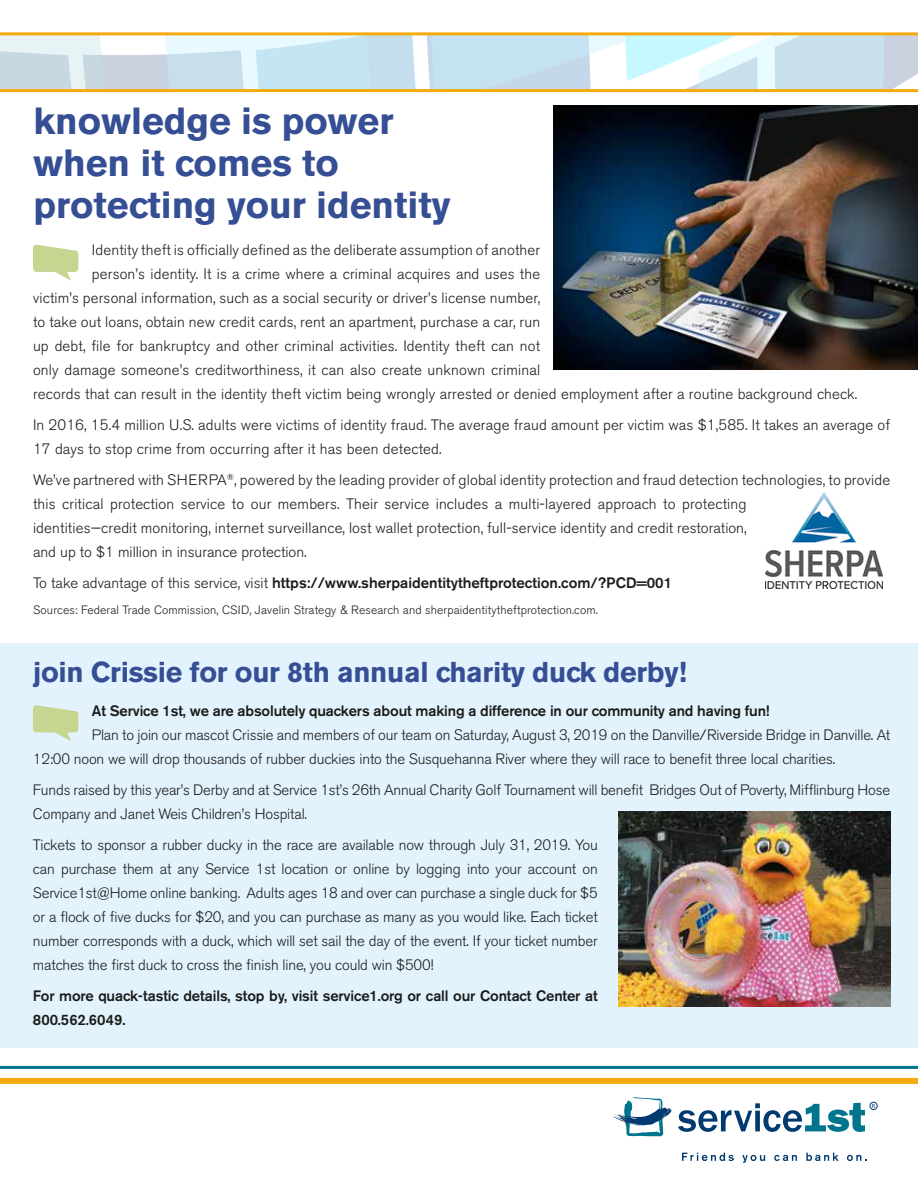
<style>
.page{position:relative;width:918px;height:1188px;background:#fff}
.page>*{position:absolute;margin:0;border:0;box-sizing:border-box;transform-origin:0 0}
.t1{font:700 37.5px/42px "Akzidenz Grotesk BE";color:#354e94}
.t2{font:700 28.5px "Akzidenz Grotesk BE";letter-spacing:-.01em;color:#354e94}
.t3{font:300 15px/24px "Akzidenz Grotesk BE";letter-spacing:.01em;color:#1c1c1a}
.t4{font:300 15px/24px "Akzidenz Grotesk BE";letter-spacing:-.01em;color:#1c1c1a}
.t5{font:500 15px/24px "Akzidenz Grotesk BE";letter-spacing:-.01em;color:#1c1c1a}
.t6{font:300 12px "Akzidenz Grotesk BE";letter-spacing:.01em;color:#1c1c1a}
.t7{font:6.6px "Calibri";color:#003a6f}
.s1{font-weight:300}
</style>
<div class="page">
<hr style="left:0;top:1066px;width:918px;height:3px;background:#00758d">
<svg style="left:0;top:35px;width:918px;height:54px;background:#d2e7ef"></svg>
<hr style="left:0;top:89px;width:918px;height:3px;background:#f6aa0d">
<hr style="left:0;top:32px;width:918px;height:3px;background:#f6aa0d">
<svg style="left:614px;top:1097px;width:58px;height:40px"></svg>
<svg style="left:678px;top:1103px;width:187px;height:29px"></svg>
<svg style="left:682px;top:1153px;width:52px;height:8px"></svg>
<svg style="left:742px;top:1155px;width:23px;height:8px"></svg>
<svg style="left:774px;top:1155px;width:23px;height:6px"></svg>
<svg style="left:806px;top:1153px;width:33px;height:8px"></svg>
<svg style="left:847px;top:1155px;width:19px;height:6px"></svg>
<div style="left:870px;top:1102px;width:7px;height:8px;border:1px solid #003a6f;border-radius:50%"></div>
<div style="left:0;top:1078px;width:918px;height:6px;background:#f6aa0d"></div>
<div style="left:0;top:643px;width:918px;height:405px;background:#e2f3fd"></div>
<img style="left:765px;top:493px;width:117px;height:95px">
<svg style="left:33px;top:245px;width:45px;height:36px"></svg>
<svg style="left:33px;top:705px;width:45px;height:36px"></svg>
<img style="left:554px;top:106px;width:364px;height:264px">
<img style="left:618px;top:811px;width:272px;height:196px">
<h1 class="t1" style="left:33px;top:100px;width:419px">knowledge is power when it comes to protecting your identity</h1>
<p class="t3" style="left:92px;top:238px;width:450px">Identity theft is officially defined as the deliberate assumption of another</p>
<p class="t3" style="left:92px;top:262px;width:450px">person’s identity. It is a crime where a criminal acquires and uses the</p>
<p class="t3" style="left:33px;top:286px;width:509px">victim’s personal information, such as a social security or driver’s license number,</p>
<p class="t3" style="left:33px;top:310px;width:509px">to take out loans, obtain new credit cards, rent an apartment, purchase a car, run</p>
<p class="t3" style="left:33px;top:334px;width:509px">up debt, file for bankruptcy and other criminal activities. Identity theft can not</p>
<p class="t3" style="left:33px;top:358px;width:509px">only damage someone’s creditworthiness, it can also create unknown criminal</p>
<p class="t3" style="left:33px;top:382px;width:826px">records that can result in the identity theft victim being wrongly arrested or denied employment after a routine background check.</p>
<p class="t3" style="left:33px;top:413px;width:859px">In 2016, 15.4 million U.S. adults were victims of identity fraud. The average fraud amount per victim was $1,585. It takes an average of<br>17 days to stop crime from occurring after it has been detected.</p>
<p class="t3" style="left:33px;top:468px;width:859px">We’ve partnered with SHERPA<sup>®</sup>, powered by the leading provider of global identity protection and fraud detection technologies, to provide this critical protection service to our members. Their service includes a multi-layered approach to protecting<br>identities—credit monitoring, internet surveillance, lost wallet protection, full-service identity and credit restoration,<br>and up to $1 million in insurance protection.</p>
<p class="t5" style="left:33px;top:570px;width:641px"><span class="s1">To take advantage of this service, visit</span> https://www.sherpaidentitytheftprotection.com/?PCD=001</p>
<p class="t6" style="left:33px;top:603px;width:566px">Sources: Federal Trade Commission, CSID, Javelin Strategy &amp; Research and sherpaidentitytheftprotection.com.</p>
<h2 class="t2" style="left:33px;top:656px;width:655px">join Crissie for our 8th annual charity duck derby!</h2>
<p class="t5" style="left:92px;top:699px;width:679px">At Service 1st, we are absolutely quackers about making a difference in our community and having fun!</p>
<p class="t4" style="left:33px;top:724px;width:859px;text-indent:59px">Plan to join our mascot Crissie and members of our team on Saturday, August 3, 2019 on the Danville/Riverside Bridge in Danville. At<br>12:00 noon we will drop thousands of rubber duckies into the Susquehanna River where they will race to benefit three local charities.</p>
<p class="t4" style="left:33px;top:778px;width:859px">Funds raised by this year’s Derby and at Service 1st’s 26th Annual Charity Golf Tournament will benefit Bridges Out of Poverty, Mifflinburg Hose<br>Company and Janet Weis Children’s Hospital.</p>
<p class="t3" style="left:33px;top:833px;width:566px;text-align:justify">Tickets to sponsor a rubber ducky in the race are available now through July 31, 2019. You can purchase them at any Service 1st location or online by logging into your account on Service1st@Home online banking. Adults ages 18 and over can purchase a single duck for $5 or a flock of five ducks for $20, and you can purchase as many as you would like. Each ticket number corresponds with a duck, which will set sail the day of the event. If your ticket number matches the first duck to cross the finish line, you could win $500!</p>
<p class="t5" style="left:33px;top:983px;width:566px">For more quack-tastic details, stop by, visit service1.org or call our Contact Center at<br>800.562.6049.</p>
<p class="t7" style="left:872px;top:1102px;width:5px">R</p>
</div>
